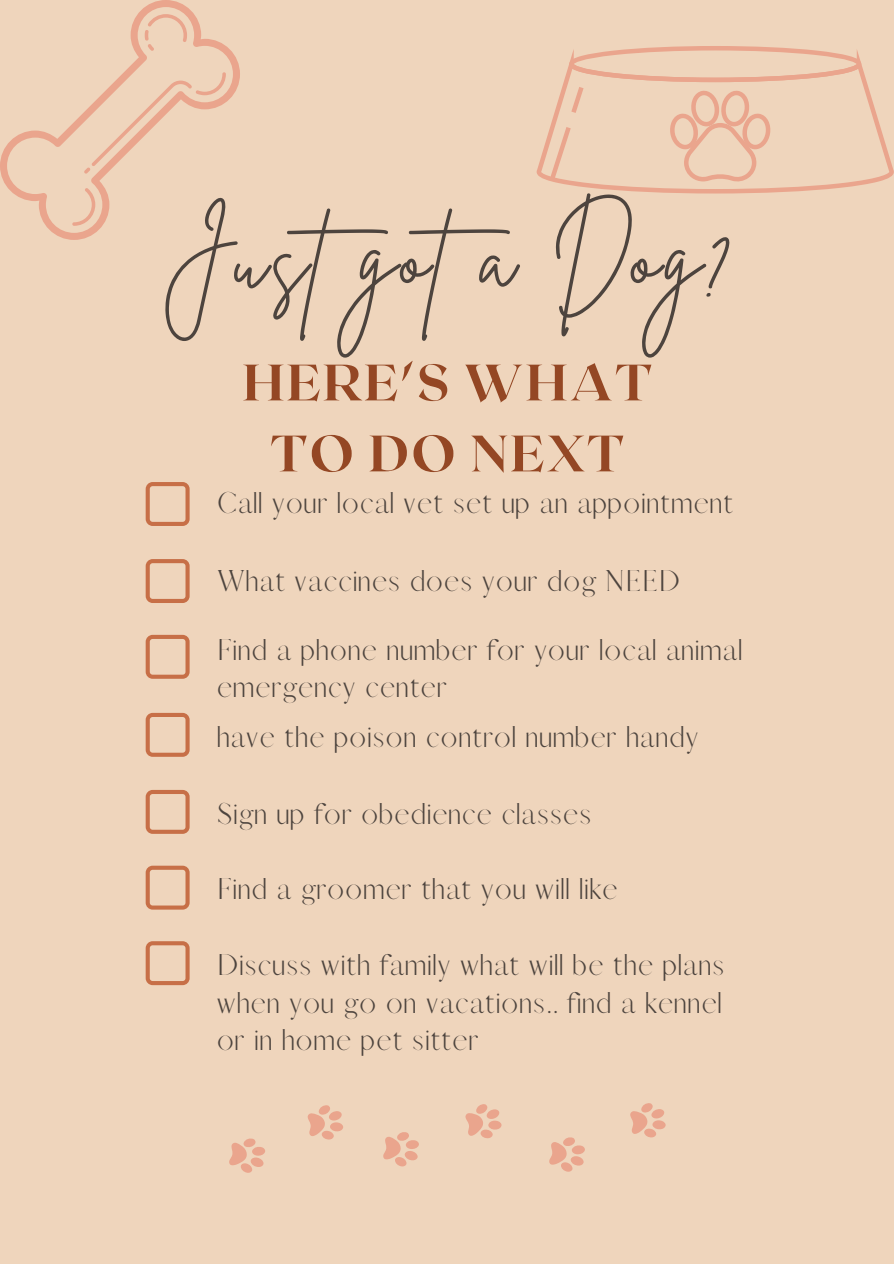
<style>
.page{position:relative;width:894px;height:1264px;background:#fff}
.page>*{position:absolute;margin:0;border:0;box-sizing:border-box;transform-origin:0 0}
.t1{font:90.15px "Brittany Signature";letter-spacing:.045em;color:#4d443e}
.t2{font:800 51px/70.9px "Roxborough CF";letter-spacing:.045em;color:#944724;text-align:center}
.t3{font:27px/37.2px "Afrah";letter-spacing:.045em;color:#4d443e}
</style>
<div class="page">
<div style="left:0;top:0;width:893px;height:1263px;background:#efd5bc"></div>
<svg style="left:146px;top:482px;width:43px;height:44px"></svg>
<svg style="left:146px;top:559px;width:43px;height:44px"></svg>
<svg style="left:146px;top:635px;width:43px;height:43px"></svg>
<svg style="left:146px;top:713px;width:43px;height:43px"></svg>
<svg style="left:146px;top:790px;width:43px;height:43px"></svg>
<svg style="left:146px;top:865px;width:43px;height:44px"></svg>
<svg style="left:146px;top:941px;width:43px;height:44px"></svg>
<svg style="left:549px;top:1137px;width:36px;height:35px"></svg>
<svg style="left:307px;top:1105px;width:36px;height:35px"></svg>
<svg style="left:229px;top:1138px;width:36px;height:35px"></svg>
<svg style="left:465px;top:1104px;width:37px;height:35px"></svg>
<svg style="left:383px;top:1132px;width:36px;height:35px"></svg>
<svg style="left:630px;top:1103px;width:36px;height:35px"></svg>
<svg style="left:0;top:0;width:240px;height:240px"></svg>
<svg style="left:536px;top:63px;width:357px;height:130px"></svg>
<svg style="left:550px;top:46px;width:311px;height:136px"></svg>
<p class="t1" style="left:160px;top:199px;width:574px">Justgota Dog?</p>
<p class="t2" style="left:242px;top:344px;width:411px">HERE'S WHAT<br>TO DO NEXT</p>
<p class="t3" style="left:217px;top:484px;width:517px">Call your local vet set up an appointment</p>
<p class="t3" style="left:217px;top:563px;width:464px">What vaccines does your dog NEED</p>
<p class="t3" style="left:217px;top:632px;width:526px">Find a phone number for your local animal emergency center</p>
<p class="t3" style="left:217px;top:718px;width:482px">have the poison control number handy</p>
<p class="t3" style="left:217px;top:795px;width:375px">Sign up for obedience classes</p>
<p class="t3" style="left:217px;top:870px;width:402px">Find a groomer that you will like</p>
<p class="t3" style="left:217px;top:947px;width:508px;text-align:justify">Discuss with family what will be the plans when you go on vacations.. find a kennel or in home pet sitter</p>
</div>
